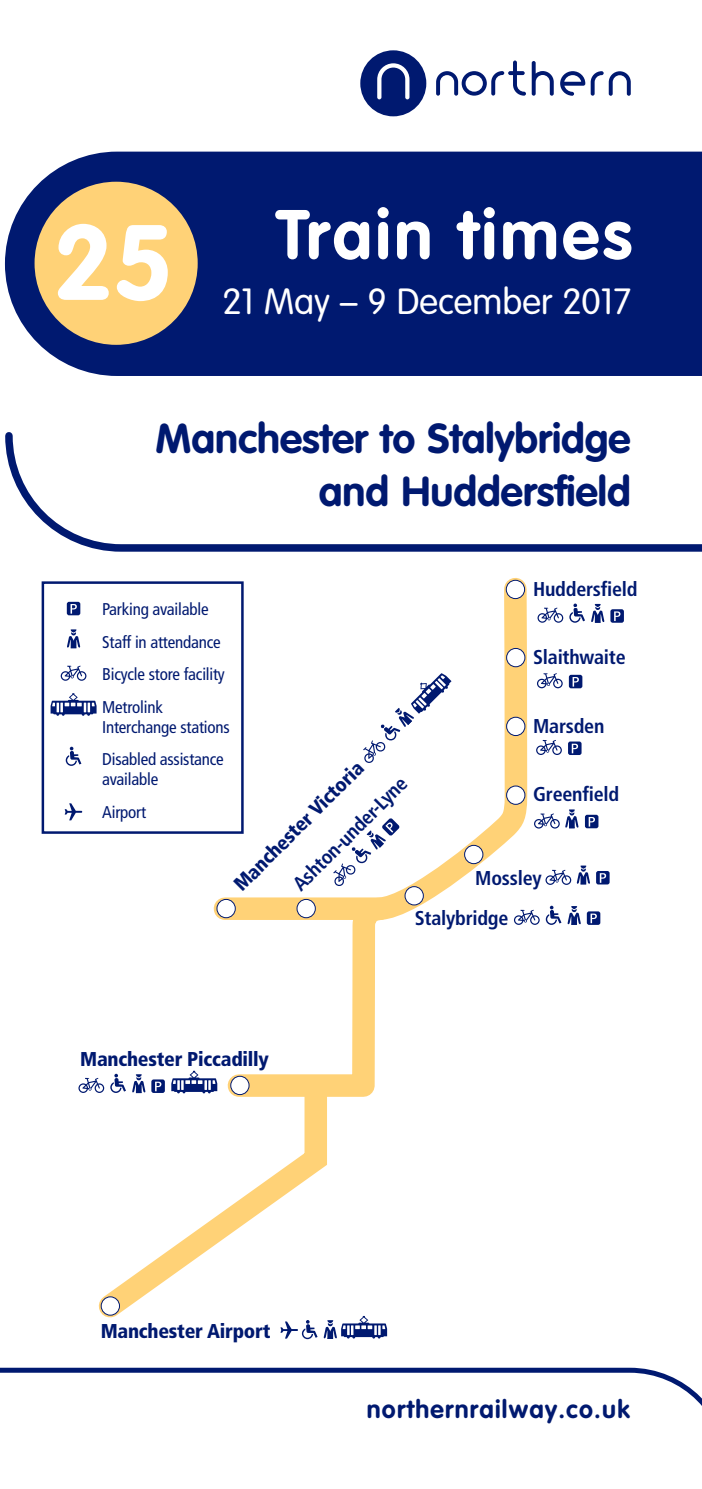
<style>
.page{position:relative;width:702px;height:1489px;background:#fff}
.page>*{position:absolute;margin:0;border:0;box-sizing:border-box;transform-origin:0 0}
.t1{font:700 105px "VAG Rounded";color:#fff}
.t2{font:700 68.75px "VAG Rounded";letter-spacing:.05em;color:#fff}
.t3{font:700 41.25px/52.5px "VAG Rounded";color:#001970;text-align:right}
.t4{font:300 36px "VAG Rounded";color:#fff}
.t5{font:700 25px "VAG Rounded";letter-spacing:.05em;color:#001970}
.t6{font:700 condensed 20px "Frutiger";letter-spacing:-.01em;color:#001970}
.t7{font:900 condensed 20px "Frutiger";letter-spacing:-.01em;color:#001970}
.t8{font:condensed 17px/32.5px "Frutiger";letter-spacing:-.01em;color:#001970}
</style>
<div class="page">
<svg style="left:360px;top:50px;width:66px;height:66px"></svg>
<svg style="left:436px;top:60px;width:117px;height:36px"></svg>
<svg style="left:560px;top:71px;width:70px;height:25px"></svg>
<div style="left:5px;top:152px;width:697px;height:224px;background:#001970"></div>
<svg style="left:5px;top:432px;width:697px;height:120px"></svg>
<div style="left:35px;top:182px;width:163px;height:163px;background:#ffd277;border-radius:50%"></div>
<svg style="left:0;top:1367px;width:702px;height:39px"></svg>
<svg style="left:402px;top:578px;width:136px;height:347px"></svg>
<div style="left:405px;top:886px;width:18px;height:18px;background:#fff;border-radius:50%"></div>
<div style="left:404px;top:886px;width:19px;height:19px;border:1px solid #001970;border-radius:50%"></div>
<div style="left:464px;top:845px;width:19px;height:18px;background:#fff;border-radius:50%"></div>
<div style="left:464px;top:845px;width:19px;height:19px;border:1px solid #001970;border-radius:50%"></div>
<div style="left:506px;top:786px;width:19px;height:18px;background:#fff;border-radius:50%"></div>
<div style="left:506px;top:785px;width:19px;height:19px;border:1px solid #001970;border-radius:50%"></div>
<div style="left:506px;top:580px;width:18px;height:18px;background:#fff;border-radius:50%"></div>
<div style="left:506px;top:580px;width:19px;height:19px;border:1px solid #001970;border-radius:50%"></div>
<div style="left:506px;top:648px;width:19px;height:18px;background:#fff;border-radius:50%"></div>
<div style="left:506px;top:648px;width:19px;height:19px;border:1px solid #001970;border-radius:50%"></div>
<div style="left:506px;top:717px;width:19px;height:18px;background:#fff;border-radius:50%"></div>
<div style="left:506px;top:717px;width:19px;height:18px;border:1px solid #001970;border-radius:50%"></div>
<svg style="left:545px;top:905px;width:16px;height:19px"></svg>
<div style="left:586px;top:911px;width:14px;height:13px;background:#001970;border-radius:2px"></div>
<svg style="left:590px;top:913px;width:7px;height:10px"></svg>
<svg style="left:514px;top:909px;width:25px;height:15px"></svg>
<svg style="left:569px;top:603px;width:16px;height:19px"></svg>
<div style="left:610px;top:609px;width:14px;height:13px;background:#001970;border-radius:2px"></div>
<svg style="left:614px;top:611px;width:6px;height:10px"></svg>
<svg style="left:537px;top:607px;width:26px;height:15px"></svg>
<div style="left:596px;top:871px;width:13px;height:13px;background:#001970;border-radius:2px"></div>
<svg style="left:599px;top:873px;width:7px;height:9px"></svg>
<div style="left:569px;top:674px;width:13px;height:14px;background:#001970;border-radius:2px"></div>
<svg style="left:572px;top:677px;width:7px;height:9px"></svg>
<svg style="left:534px;top:813px;width:25px;height:15px"></svg>
<svg style="left:591px;top:604px;width:13px;height:18px"></svg>
<svg style="left:565px;top:809px;width:13px;height:19px"></svg>
<svg style="left:545px;top:865px;width:45px;height:19px"></svg>
<svg style="left:567px;top:906px;width:14px;height:18px"></svg>
<svg style="left:171px;top:818px;width:231px;height:279px"></svg>
<svg style="left:363px;top:673px;width:88px;height:90px"></svg>
<svg style="left:537px;top:673px;width:25px;height:15px"></svg>
<div style="left:568px;top:741px;width:13px;height:14px;background:#001970;border-radius:2px"></div>
<svg style="left:571px;top:743px;width:7px;height:10px"></svg>
<svg style="left:536px;top:739px;width:26px;height:16px"></svg>
<div style="left:585px;top:814px;width:13px;height:14px;background:#001970;border-radius:2px"></div>
<svg style="left:588px;top:817px;width:7px;height:9px"></svg>
<svg style="left:79px;top:1065px;width:259px;height:272px"></svg>
<div style="left:101px;top:1296px;width:18px;height:18px;background:#fff;border-radius:50%"></div>
<div style="left:101px;top:1296px;width:19px;height:19px;border:1px solid #001970;border-radius:50%"></div>
<svg style="left:280px;top:1319px;width:37px;height:19px"></svg>
<svg style="left:323px;top:1315px;width:64px;height:23px"></svg>
<svg style="left:66px;top:746px;width:15px;height:19px"></svg>
<div style="left:67px;top:601px;width:13px;height:14px;background:#001970;border-radius:2px"></div>
<svg style="left:70px;top:604px;width:7px;height:9px"></svg>
<svg style="left:61px;top:665px;width:25px;height:15px"></svg>
<svg style="left:67px;top:629px;width:13px;height:19px"></svg>
<div style="left:42px;top:581px;width:202px;height:252px;border:2px solid #001970"></div>
<svg style="left:51px;top:693px;width:46px;height:22px"></svg>
<svg style="left:65px;top:803px;width:18px;height:17px"></svg>
<h1 class="t1" style="left:53px;top:201px;width:122px">25</h1>
<h2 class="t2" style="left:276px;top:194px;width:357px">Train times</h2>
<h3 class="t4" style="left:222px;top:281px;width:410px">21 May – 9 December 2017</h3>
<h3 class="t3" style="left:155px;top:412px;width:476px">Manchester to Stalybridge and Huddersfield</h3>
<p class="t6" style="left:533px;top:577px;width:106px">Huddersfield</p>
<p class="t8" style="left:102px;top:593px;width:124px">Parking available<br>Staff in attendance<br>Bicycle store facility<br>Metrolink</p>
<p class="t8" style="left:102px;top:710px;width:129px">Interchange stations<br>Disabled assistance</p>
<p class="t8" style="left:102px;top:763px;width:57px">available<br>Airport</p>
<p class="t6" style="left:533px;top:645px;width:94px">Slaithwaite</p>
<p class="t6" style="left:533px;top:714px;width:73px">Marsden</p>
<p class="t7" style="left:229px;top:879px;width:176px;rotate:-45deg">Manchester Victoria</p>
<p class="t6" style="left:288px;top:879px;width:154px;rotate:-45deg">Ashton-under-Lyne</p>
<p class="t6" style="left:533px;top:782px;width:88px">Greenfield</p>
<p class="t6" style="left:475px;top:865px;width:68px">Mossley</p>
<p class="t7" style="left:80px;top:1046px;width:190px">Manchester Piccadilly</p>
<p class="t6" style="left:415px;top:906px;width:95px">Stalybridge</p>
<p class="t7" style="left:101px;top:1319px;width:171px">Manchester Airport</p>
<h3 class="t5" style="left:367px;top:1393px;width:264px">northernrailway.co.uk</h3>
</div>
